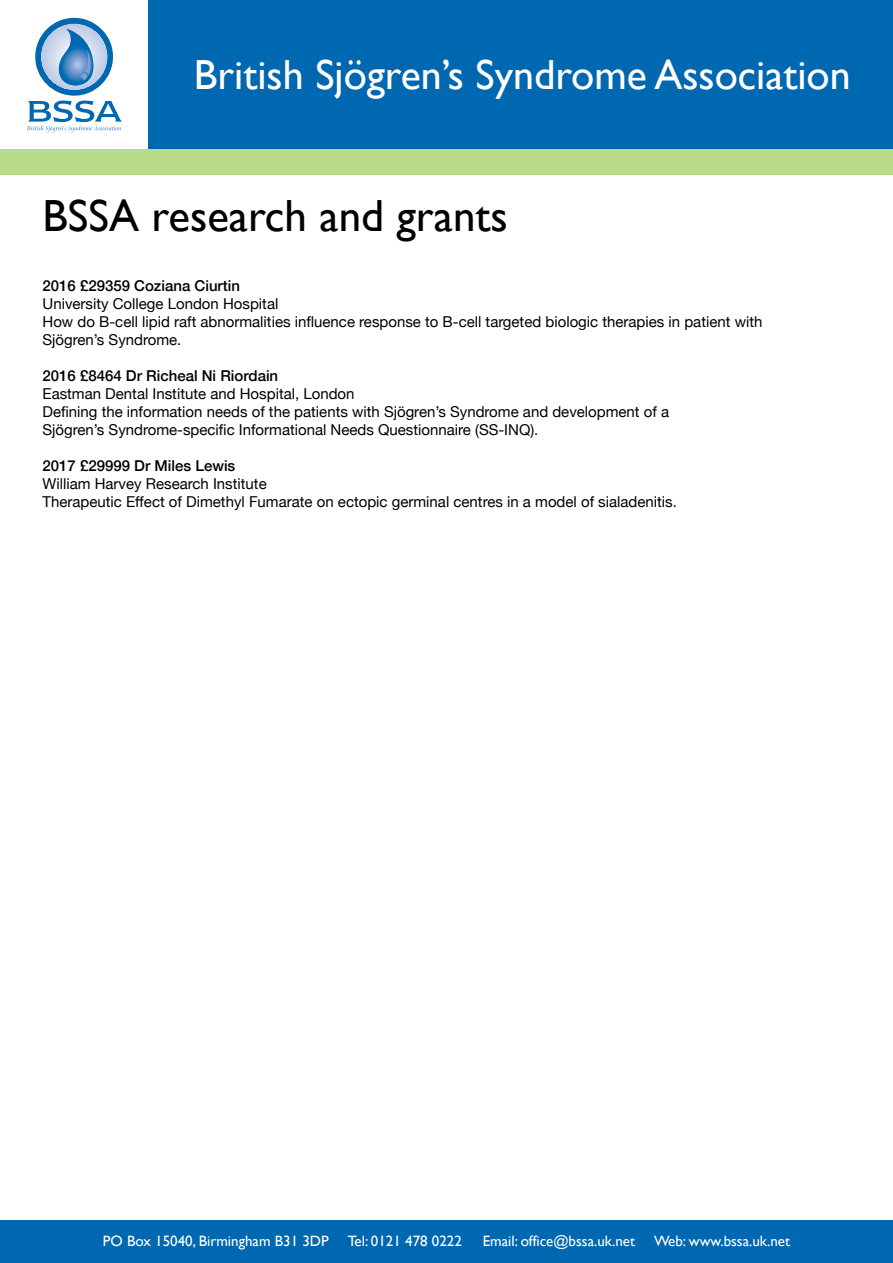
<style>
.page{position:relative;width:893px;height:1263px;background:#fff}
.page>*{position:absolute;margin:0;border:0;box-sizing:border-box;transform-origin:0 0}
.t1{font:45px "Gill Sans";color:#000}
.t2{font:42px "Gill Sans";color:#fff}
.t3{font:15px/18px "Helvetica Neue";color:#000}
.t4{font:15px "Gill Sans";color:#fff}
.t5{font:500 15px "Helvetica Neue";color:#000}
</style>
<div class="page">
<div style="left:149px;top:0;width:744px;height:149px;background:#0067b1"></div>
<div style="left:0;top:149px;width:893px;height:25px;background:#b9da89"></div>
<div style="left:0;top:1220px;width:893px;height:43px;background:#0067b1"></div>
<svg style="left:35px;top:18px;width:78px;height:78px"></svg>
<svg style="left:41px;top:24px;width:66px;height:66px"></svg>
<svg style="left:59px;top:28px;width:36px;height:57px;background:#6ea1d0"></svg>
<svg style="left:80px;top:73px;width:8px;height:8px"></svg>
<svg style="left:27px;top:101px;width:95px;height:32px"></svg>
<h2 class="t2" style="left:194px;top:50px;width:658px">British Sjögren’s Syndrome Association</h2>
<h1 class="t1" style="left:43px;top:189px;width:467px">BSSA research and grants</h1>
<p class="t5" style="left:43px;top:274px;width:199px">2016 £29359 Coziana Ciurtin</p>
<p class="t3" style="left:43px;top:296px;width:721px">University College London Hospital<br>How do B-cell lipid raft abnormalities influence response to B-cell targeted biologic therapies in patient with<br>Sjögren’s Syndrome.</p>
<p class="t5" style="left:43px;top:364px;width:237px">2016 £8464 Dr Richeal Ni Riordain</p>
<p class="t3" style="left:43px;top:386px;width:628px">Eastman Dental Institute and Hospital, London<br>Defining the information needs of the patients with Sjögren’s Syndrome and development of a<br>Sjögren’s Syndrome-specific Informational Needs Questionnaire (SS-INQ).</p>
<p class="t5" style="left:43px;top:454px;width:194px">2017 £29999 Dr Miles Lewis</p>
<p class="t3" style="left:43px;top:476px;width:636px">William Harvey Research Institute<br>Therapeutic Effect of Dimethyl Fumarate on ectopic germinal centres in a model of sialadenitis.</p>
<p class="t4" style="left:103px;top:1232px;width:227px">PO Box 15040, Birmingham B31 3DP</p>
<p class="t4" style="left:348px;top:1232px;width:116px">Tel: 0121 478 0222</p>
<p class="t4" style="left:483px;top:1232px;width:154px">Email: office@bssa.uk.net</p>
<p class="t4" style="left:654px;top:1232px;width:138px">Web: www.bssa.uk.net</p>
</div>
